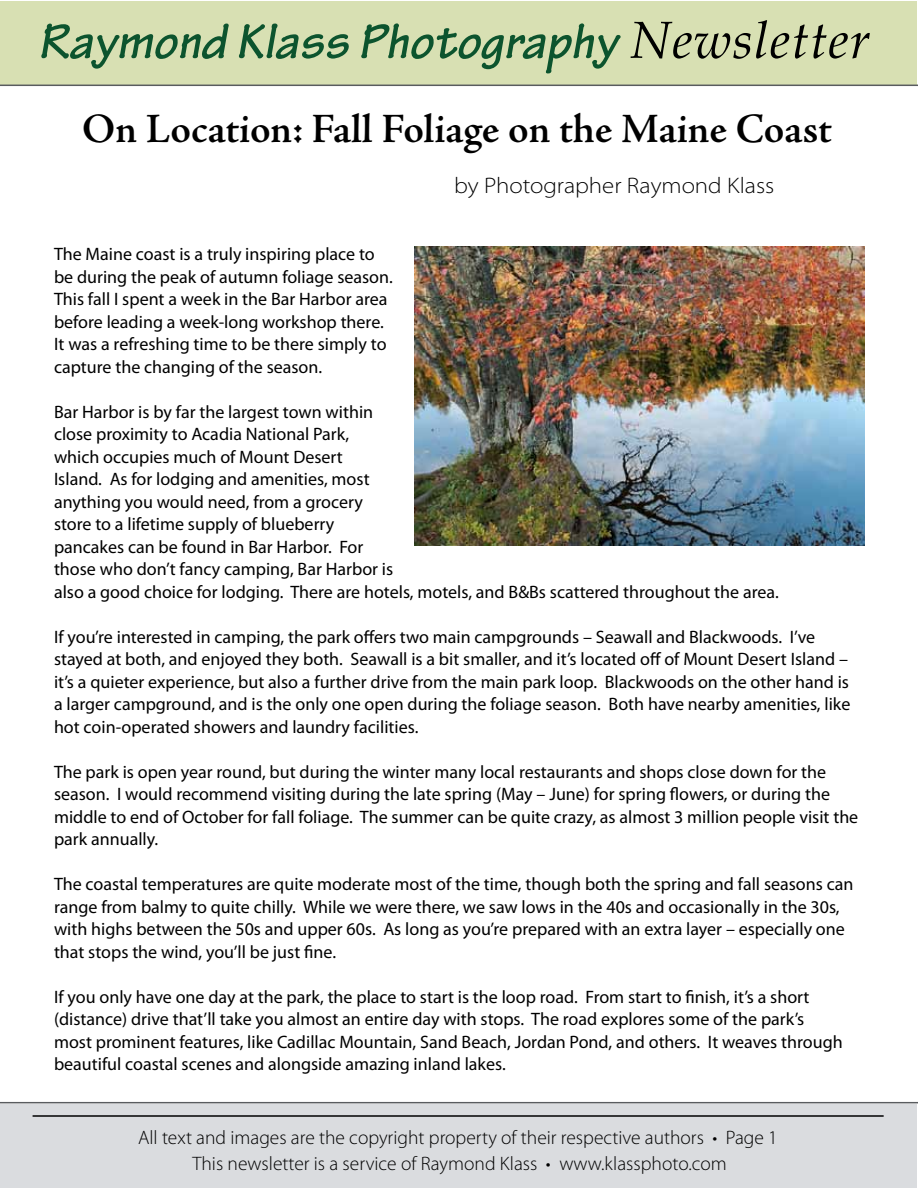
<style>
.page{position:relative;width:918px;height:1188px;background:#fff}
.page>*{position:absolute;margin:0;border:0;box-sizing:border-box;transform-origin:0 0}
.t1{font:italic 700 52.5px "Tekton Pro";letter-spacing:.01em;color:#0c542e}
.t2{font:600 42px "Adobe Jenson Pro";letter-spacing:-.005em;color:#000}
.t3{font:300 semi-expanded 22.5px "Myriad Pro";color:#000}
.t4{font:300 19.5px/25.5px "Myriad Pro";color:#000;text-align:center}
.t5{font:18px/22.5px "Myriad Pro";color:#000}
.s1{font-family:"Palatino";font-weight:400;color:#000}
</style>
<div class="page">
<div style="left:1px;top:1104px;width:916px;height:84px;background:#dadcdf"></div>
<hr style="left:33px;top:1115px;width:851px;height:2px;background:#000">
<div style="left:1px;top:1px;width:916px;height:83px;background:#d8e0b3"></div>
<hr style="left:0;top:85px;width:918px;height:1px;background:#595c5f">
<hr style="left:0;top:1102px;width:918px;height:1px;background:#595c5f">
<img style="left:414px;top:247px;width:450px;height:299px">
<h1 class="t1" style="left:38px;top:11px;width:834px">Raymond Klass Photography <span class="s1">Newsletter</span></h1>
<h2 class="t2" style="left:82px;top:105px;width:751px">On Location: Fall Foliage on the Maine Coast</h2>
<p class="t3" style="left:454px;top:173px;width:322px">by Photographer Raymond Klass</p>
<p class="t5" style="left:54px;top:243px;width:340px">The Maine coast is a truly inspiring place to be during the peak of autumn foliage season.<br>This fall I spent a week in the Bar Harbor area before leading a week-long workshop there.<br>It was a refreshing time to be there simply to capture the changing of the season.</p>
<p class="t5" style="left:54px;top:400px;width:726px">Bar Harbor is by far the largest town within<br>close proximity to Acadia National Park,<br>which occupies much of Mount Desert<br>Island. As for lodging and amenities, most<br>anything you would need, from a grocery<br>store to a lifetime supply of blueberry<br>pancakes can be found in Bar Harbor. For<br>those who don’t fancy camping, Bar Harbor is<br>also a good choice for lodging. There are hotels, motels, and B&amp;Bs scattered throughout the area.</p>
<p class="t5" style="left:54px;top:625px;width:798px">If you’re interested in camping, the park offers two main campgrounds – Seawall and Blackwoods. I’ve stayed at both, and enjoyed they both. Seawall is a bit smaller, and it’s located off of Mount Desert Island – it’s a quieter experience, but also a further drive from the main park loop. Blackwoods on the other hand is a larger campground, and is the only one open during the foliage season. Both have nearby amenities, like hot coin-operated showers and laundry facilities.</p>
<p class="t5" style="left:54px;top:760px;width:806px">The park is open year round, but during the winter many local restaurants and shops close down for the season. I would recommend visiting during the late spring (May – June) for spring flowers, or during the middle to end of October for fall foliage. The summer can be quite crazy, as almost 3 million people visit the park annually.</p>
<p class="t5" style="left:54px;top:873px;width:801px">The coastal temperatures are quite moderate most of the time, though both the spring and fall seasons can range from balmy to quite chilly. While we were there, we saw lows in the 40s and occasionally in the 30s, with highs between the 50s and upper 60s. As long as you’re prepared with an extra layer – especially one that stops the wind, you’ll be just fine.</p>
<p class="t5" style="left:54px;top:985px;width:790px">If you only have one day at the park, the place to start is the loop road. From start to finish, it’s a short (distance) drive that’ll take you almost an entire day with stops. The road explores some of the park’s most prominent features, like Cadillac Mountain, Sand Beach, Jordan Pond, and others. It weaves through beautiful coastal scenes and alongside amazing inland lakes.</p>
<p class="t4" style="left:138px;top:1125px;width:641px">All text and images are the copyright property of their respective authors • Page 1<br>This newsletter is a service of Raymond Klass • www.klassphoto.com</p>
</div>
